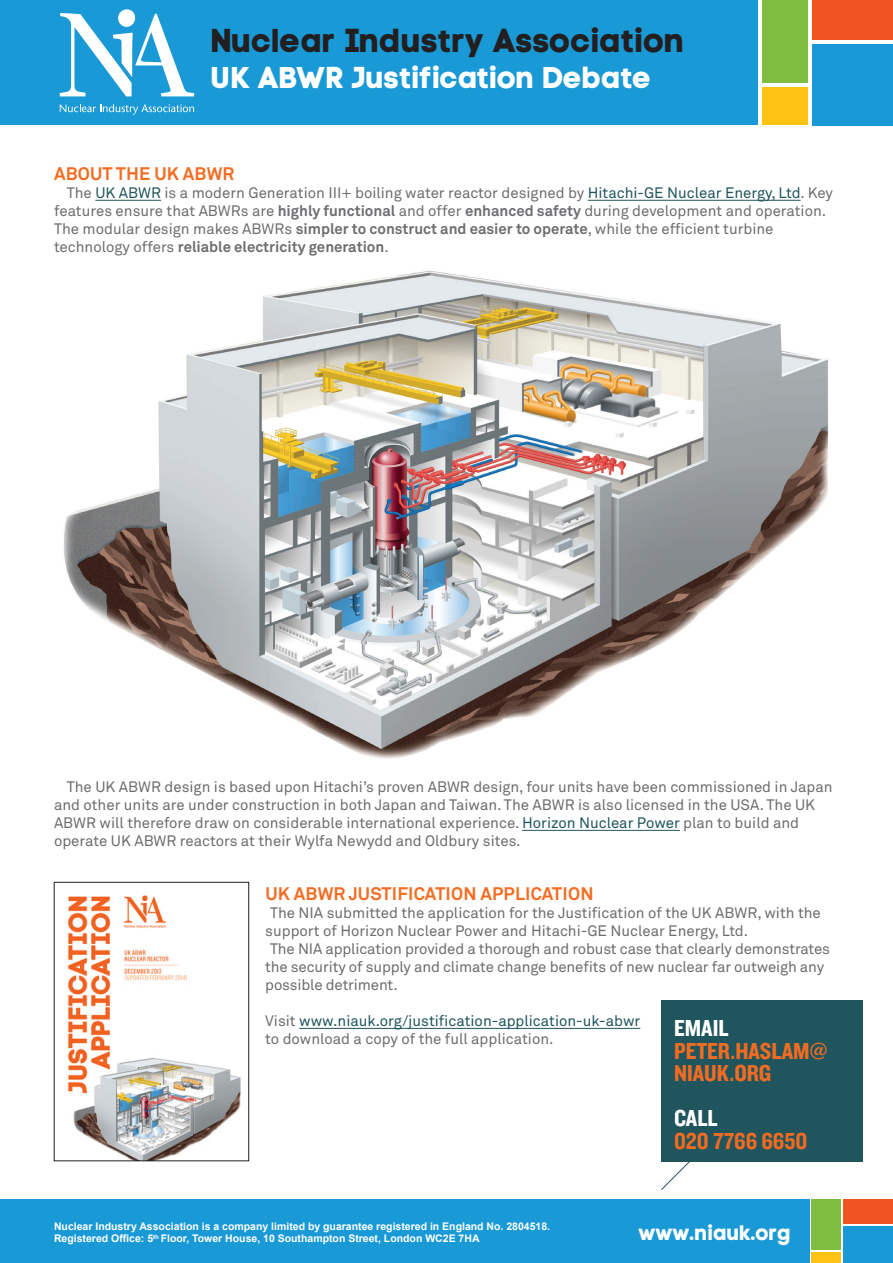
<style>
.page{position:relative;width:893px;height:1263px;background:#fff}
.page>*{position:absolute;margin:0;border:0;box-sizing:border-box;transform-origin:0 0}
.t1{font:33px "Code Pro Bold LC";color:#231f20}
.t2{font:30px "Code Pro Bold LC";color:#fff}
.t3{font:24px/22.5px "Knockout 50 Welterweight";color:#f36c21}
.t4{font:24px "Knockout 50 Welterweight";color:#fff}
.t5{font:21px "Code Pro Bold LC";color:#fff}
.Heading_3{font:700 18px "Akkurat Std";letter-spacing:.01em;color:#f36c21}
.Body_Text__Akk{font:15px/18px "Akkurat Std";color:#6c6d70}
.Body_Text__Akk-2{font:15px/18px "Akkurat Std";color:#20555d}
.t6{font:700 10.5px/12.6px "Arial";color:#fff}
.s1{color:#20555d}
.s2{font-weight:700}
.s3{color:#6c6d70}
</style>
<div class="page">
<hr style="left:95px;top:200px;width:66px;height:1px;background:#20555d">
<hr style="left:588px;top:200px;width:213px;height:1px;background:#20555d">
<hr style="left:522px;top:830px;width:158px;height:1px;background:#20555d">
<hr style="left:299px;top:1028px;width:341px;height:1px;background:#20555d">
<img style="left:67px;top:895px;width:174px;height:264px">
<div style="left:54px;top:882px;width:195px;height:279px;border:1px solid #231f20"></div>
<div style="left:762px;top:0;width:46px;height:83px;background:#7fbd41"></div>
<div style="left:812px;top:0;width:81px;height:40px;background:#f15322"></div>
<div style="left:812px;top:44px;width:81px;height:81px;background:#1999d6"></div>
<div style="left:762px;top:87px;width:46px;height:38px;background:#fec213"></div>
<div style="left:0;top:0;width:757px;height:125px;background:#1999d6"></div>
<svg style="left:118px;top:9px;width:17px;height:18px"></svg>
<svg style="left:60px;top:13px;width:134px;height:83px"></svg>
<svg style="left:60px;top:104px;width:134px;height:11px"></svg>
<div style="left:811px;top:1199px;width:30px;height:51px;background:#7fbd41"></div>
<div style="left:811px;top:1252px;width:30px;height:11px;background:#fec213"></div>
<div style="left:843px;top:1226px;width:50px;height:37px;background:#1999d6"></div>
<div style="left:843px;top:1199px;width:50px;height:25px;background:#f15322"></div>
<div style="left:0;top:1199px;width:809px;height:64px;background:#1999d6"></div>
<svg style="left:661px;top:1161px;width:49px;height:29px"></svg>
<div style="left:661px;top:1000px;width:202px;height:161px;background:#20555d"></div>
<img style="left:63px;top:270px;width:766px;height:489px">
<p class="t1" style="left:210px;top:20px;width:475px">Nuclear Industry Association</p>
<p class="t2" style="left:210px;top:59px;width:443px">UK ABWR Justification Debate</p>
<p class="Heading_3" style="left:54px;top:163px;width:182px">ABOUT THE UK ABWR</p>
<p class="Body_Text__Akk" style="left:54px;top:184px;width:781px;text-indent:13px">The <span class="s1">UK ABWR</span> is a modern Generation III+ boiling water reactor designed by <span class="s1">Hitachi-GE Nuclear Energy, Ltd</span>. Key features ensure that ABWRs are <span class="s2">highly functional</span> and offer <span class="s2">enhanced safety</span> during development and operation.<br>The modular design makes ABWRs <span class="s2">simpler to construct and easier to operate</span>, while the efficient turbine technology offers <span class="s2">reliable electricity generation</span>.</p>
<p class="Body_Text__Akk" style="left:54px;top:778px;width:780px;text-indent:13px">The UK ABWR design is based upon Hitachi’s proven ABWR design, four units have been commissioned in Japan and other units are under construction in both Japan and Taiwan. The ABWR is also licensed in the USA. The UK ABWR will therefore draw on considerable international experience. <span class="s1">Horizon Nuclear Power</span> plan to build and operate UK ABWR reactors at their Wylfa Newydd and Oldbury sites.</p>
<p class="Heading_3" style="left:265px;top:883px;width:330px">UK ABWR JUSTIFICATION APPLICATION</p>
<p class="Body_Text__Akk" style="left:265px;top:904px;width:557px;text-indent:5px">The NIA submitted the application for the Justification of the UK ABWR, with the support of Horizon Nuclear Power and Hitachi-GE Nuclear Energy, Ltd.</p>
<p class="Body_Text__Akk" style="left:265px;top:940px;width:566px;text-indent:5px">The NIA application provided a thorough and robust case that clearly demonstrates the security of supply and climate change benefits of new nuclear far outweigh any possible detriment.</p>
<p class="Body_Text__Akk-2" style="left:265px;top:1012px;width:377px"><span class="s3">Visit</span> www.niauk.org/justification-application-uk-abwr <span class="s3">to download a copy of the full application.</span></p>
<p class="t4" style="left:674px;top:1012px;width:56px">EMAIL</p>
<p class="t3" style="left:674px;top:1038px;width:155px">PETER.HASLAM@<br>NIAUK.ORG</p>
<p class="t4" style="left:674px;top:1102px;width:45px">CALL</p>
<p class="t3" style="left:674px;top:1128px;width:135px">020 7766 6650</p>
<p class="t6" style="left:54px;top:1220px;width:498px">Nuclear Industry Association is a company limited by guarantee registered in England No. 2804518.<br>Registered Office: 5<sup>th</sup> Floor, Tower House, 10 Southampton Street, London WC2E 7HA</p>
<p class="t5" style="left:639px;top:1219px;width:154px">www.niauk.org</p>
</div>
